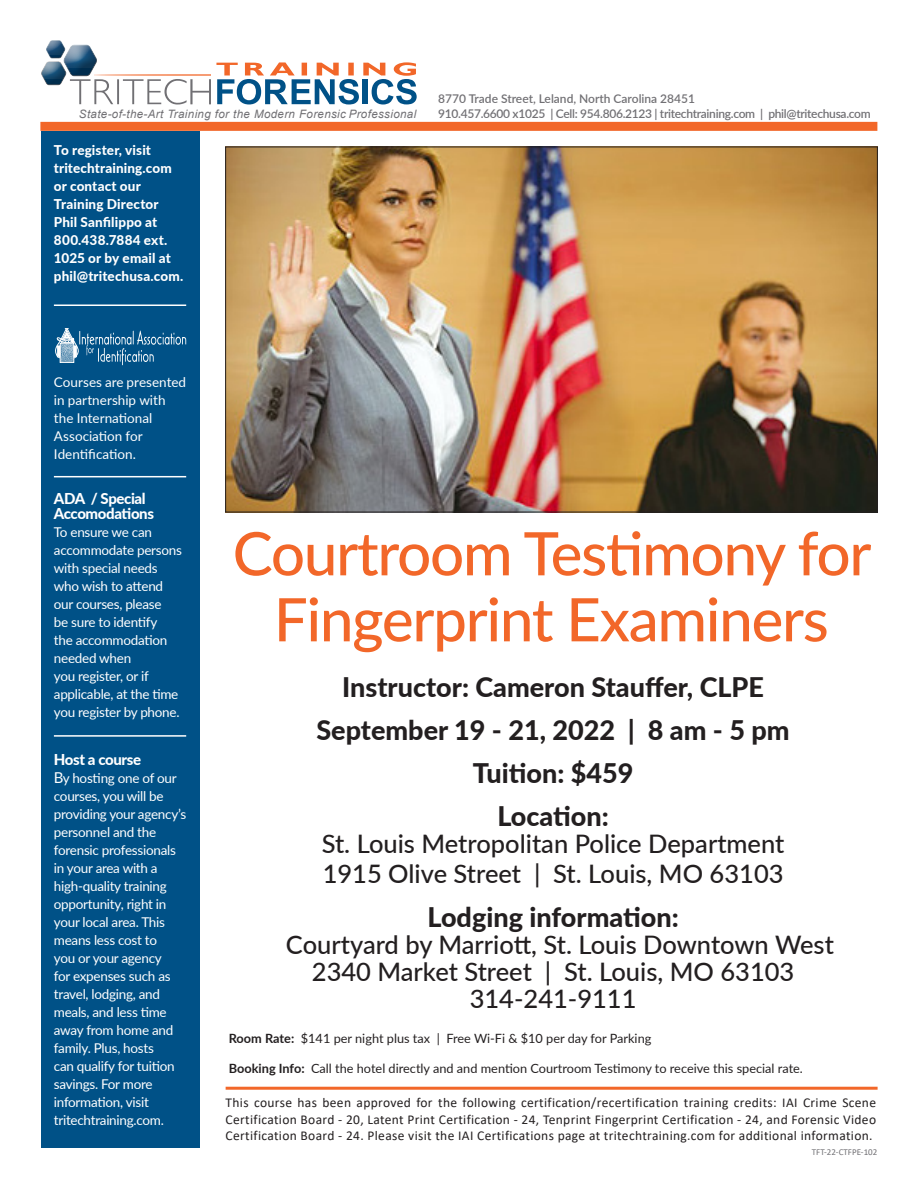
<style>
.page{position:relative;width:918px;height:1188px;background:#fff}
.page>*{position:absolute;margin:0;border:0;box-sizing:border-box;transform-origin:0 0}
.Head{font:500 60px/66px "Lato";letter-spacing:-.02em;color:#f26729;text-align:center}
.t1{font:800 27px "Lato";color:#231f20}
.t2{font:500 25.5px "Lato";color:#231f20}
.t3{font:800 15px "Lato";letter-spacing:-.025em;color:#fff}
.Paragraph_Text{font:13.5px/18px "Lato";letter-spacing:-.02em;color:#fff}
.t4{font:13.5px/16.2px "Calibri";letter-spacing:.025em;color:#231f20;text-align:justify}
.t5{font:800 13.5px/18px "Lato";letter-spacing:.01em;color:#fff}
.Paragraph_Text-2{font:13.5px/18px "Lato";color:#fff}
.t6{font:12.75px "Lato";color:#231f20}
.t7{font:600 12px "Lato";letter-spacing:-.025em;color:#717074}
.t8{font:600 12px "Lato";color:#717074}
.t9{font:italic 11.55px "Arial";letter-spacing:.03em;color:#717074}
.t10{font:9px "Calibri";color:#717074}
.s1{font-size:15px}
.s2{font-weight:700}
</style>
<div class="page">
<div style="left:41px;top:131px;width:159px;height:1017px;background:#005187"></div>
<svg style="left:41px;top:41px;width:376px;height:64px"></svg>
<div style="left:40px;top:122px;width:837px;height:9px;background:#f26729"></div>
<svg style="left:55px;top:328px;width:131px;height:37px"></svg>
<hr style="left:54px;top:476px;width:132px;height:1px;background:#fff">
<hr style="left:54px;top:304px;width:132px;height:2px;background:#fff">
<hr style="left:54px;top:735px;width:132px;height:2px;background:#fff">
<img style="left:227px;top:149px;width:649px;height:361px">
<hr style="left:226px;top:1087px;width:652px;height:3px;background:#f26729">
<p class="t9" style="left:79px;top:107px;width:339px">State-of-the-Art Training for the Modern Forensic Professional</p>
<p class="t5" style="left:54px;top:141px;width:131px">To register, visit tritechtraining.com or contact our<br>Training Director<br>Phil Sanfilippo at<br>800.438.7884 ext.<br>1025 or by email at phil@tritechusa.com.</p>
<p class="t8" style="left:438px;top:90px;width:258px">8770 Trade Street, Leland, North Carolina 28451</p>
<p class="t7" style="left:438px;top:105px;width:434px">910.457.6600 x1025 | Cell: 954.806.2123 | tritechtraining.com | phil@tritechusa.com</p>
<p class="Paragraph_Text-2" style="left:54px;top:373px;width:134px">Courses are presented in partnership with the International<br>Association for<br>Identification.</p>
<p class="t3" style="left:54px;top:487px;width:93px">ADA / Special</p>
<p class="t3" style="left:54px;top:502px;width:102px">Accomodations</p>
<p class="Paragraph_Text" style="left:54px;top:523px;width:130px">To ensure we can accommodate persons with special needs who wish to attend our courses, please<br>be sure to identify<br>the accommodation needed when<br>you register, or if applicable, at the time you register by phone.</p>
<p class="t3" style="left:54px;top:748px;width:89px">Host a course</p>
<p class="Paragraph_Text" style="left:54px;top:769px;width:134px"><span class="s1">B</span>y hosting one of our courses, you will be providing your agency’s personnel and the forensic professionals in your area with a high-quality training opportunity, right in your local area. This means less cost to<br>you or your agency<br>for expenses such as travel, lodging, and meals, and less time away from home and family. Plus, hosts<br>can qualify for tuition savings. For more information, visit tritechtraining.com.</p>
<p class="Head" style="left:233px;top:518px;width:640px">Courtroom Testimony for<br>Fingerprint Examiners</p>
<p class="t1" style="left:342px;top:667px;width:423px">Instructor: Cameron Stauffer, CLPE</p>
<p class="t1" style="left:316px;top:710px;width:475px">September 19 - 21, 2022 | 8 am - 5 pm</p>
<p class="t1" style="left:473px;top:753px;width:162px">Tuition: $459</p>
<p class="t1" style="left:497px;top:797px;width:113px">Location:</p>
<p class="t2" style="left:322px;top:826px;width:464px">St. Louis Metropolitan Police Department</p>
<p class="t2" style="left:323px;top:856px;width:462px">1915 Olive Street | St. Louis, MO 63103</p>
<p class="t1" style="left:427px;top:897px;width:253px">Lodging information:</p>
<p class="t2" style="left:286px;top:926px;width:549px">Courtyard by Marriott, St. Louis Downtown West</p>
<p class="t2" style="left:312px;top:953px;width:484px">2340 Market Street | St. Louis, MO 63103</p>
<p class="t2" style="left:470px;top:980px;width:168px">314-241-9111</p>
<p class="t6" style="left:229px;top:1030px;width:424px"><span class="s2">Room Rate:</span> $141 per night plus tax | Free Wi-Fi &amp; $10 per day for Parking</p>
<p class="t6" style="left:229px;top:1060px;width:576px"><span class="s2">Booking Info:</span> Call the hotel directly and and mention Courtroom Testimony to receive this special rate.</p>
<p class="t4" style="left:226px;top:1094px;width:652px">This course has been approved for the following certification/recertification training credits: IAI Crime Scene Certification Board - 20, Latent Print Certification - 24, Tenprint Fingerprint Certification - 24, and Forensic Video Certification Board - 24. Please visit the IAI Certifications page at tritechtraining.com for additional information.</p>
<p class="t10" style="left:812px;top:1146px;width:67px">TFT-22-CTFPE-102</p>
</div>
